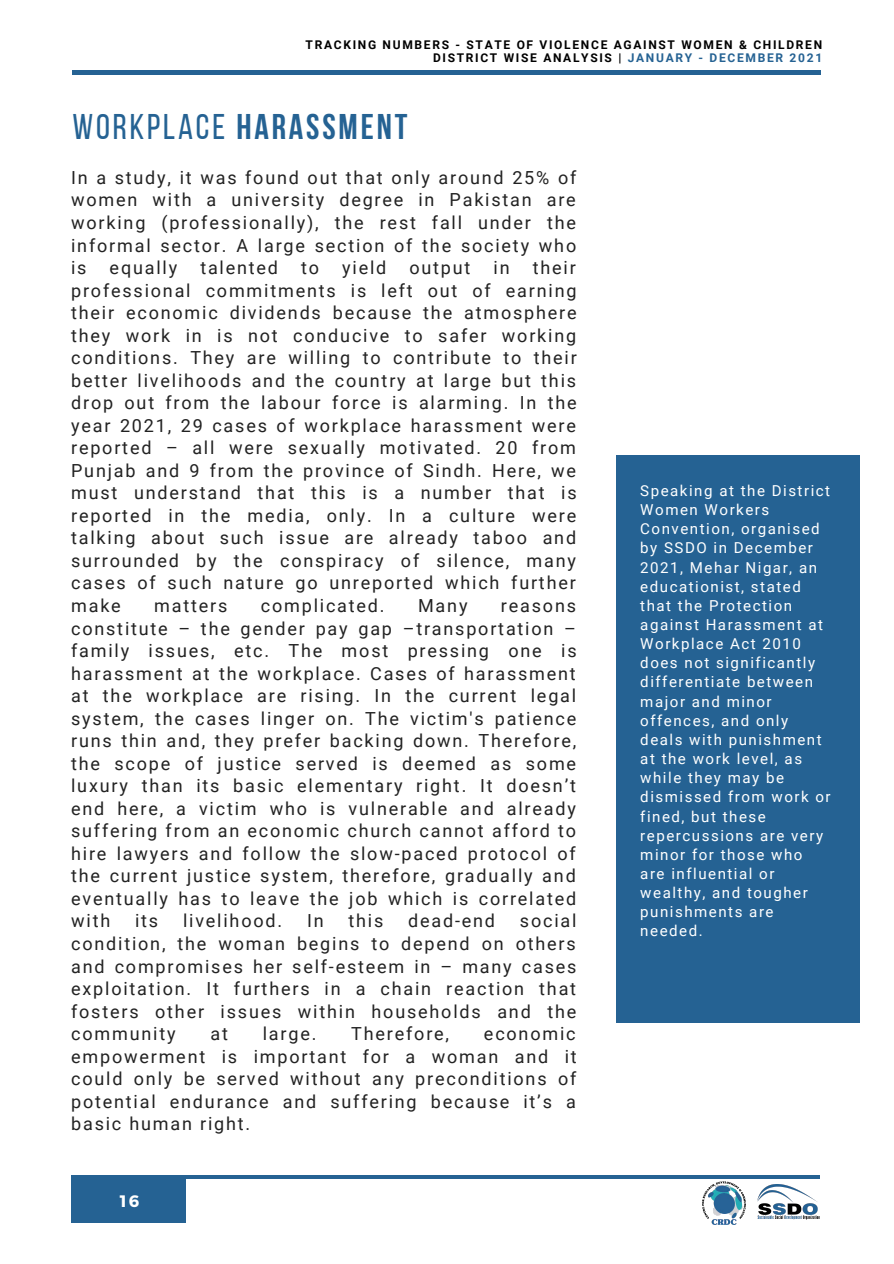
<style>
.page{position:relative;width:894px;height:1264px;background:#fff}
.page>*{position:absolute;margin:0;border:0;box-sizing:border-box;transform-origin:0 0}
.t1{font:700 35.55px "Bebas Neue";letter-spacing:.08em;color:#256293}
.t2{font:18px/22.5px "Roboto";letter-spacing:.1em;color:#222;text-align:justify}
.t3{font:700 16.5px "Montserrat";color:#fff}
.t4{font:15.15px/19.2px "Roboto";letter-spacing:.1em;color:#fff}
.t5{font:700 12px/13px "Roboto";letter-spacing:.14em;color:#000;text-align:right}
.s1{color:#256293}
.s2{font-weight:400}
</style>
<div class="page">
<hr style="left:72px;top:71px;width:748px;height:3px;background:#256293">
<div style="left:71px;top:1176px;width:115px;height:46px;background:#256293"></div>
<hr style="left:71px;top:1175px;width:748px;height:3px;background:#256293">
<img style="left:757px;top:1184px;width:62px;height:35px">
<img style="left:702px;top:1181px;width:43px;height:44px">
<div style="left:616px;top:455px;width:243px;height:567px;background:#256293"></div>
<p class="t5" style="left:305px;top:38px;width:518px">TRACKING NUMBERS - STATE OF VIOLENCE AGAINST WOMEN &amp; CHILDREN<br>DISTRICT WISE ANALYSIS | <span class="s1">JANUARY - DECEMBER 2021</span></p>
<h1 class="t1" style="left:72px;top:112px;width:336px"><span class="s2">WORKPLACE</span> HARASSMENT</h1>
<p class="t2" style="left:71px;top:166px;width:506px">In a study, it was found out that only around 25% of women with a university degree in Pakistan are working (professionally), the rest fall under the informal sector. A large section of the society who is</p>
<p class="t2" style="left:71px;top:257px;width:507px;text-indent:461px">their professional commitments is left out of earning their economic dividends because the atmosphere they work in is not conducive to safer working conditions. They are willing to contribute to their better livelihoods and the country at large but this drop out from the labour force is alarming. In the year 2021, 29 cases of workplace harassment were reported – all were sexually motivated. 20 from Punjab and 9 from the province of Sindh. Here, we must understand that this is a number that is reported in the media, only. In a culture were talking about such issue are already taboo and surrounded by the conspiracy of silence, many cases of such nature go unreported which further make</p>
<p class="t2" style="left:110px;top:257px;width:69px">equally</p>
<p class="t2" style="left:200px;top:257px;width:79px">talented</p>
<p class="t2" style="left:301px;top:257px;width:19px">to</p>
<p class="t2" style="left:342px;top:257px;width:46px">yield</p>
<p class="t2" style="left:409px;top:257px;width:63px">output</p>
<p class="t2" style="left:493px;top:257px;width:18px">in</p>
<p class="t2" style="left:154px;top:594px;width:75px">matters</p>
<p class="t2" style="left:261px;top:594px;width:125px">complicated.</p>
<p class="t2" style="left:418px;top:594px;width:51px">Many</p>
<p class="t2" style="left:71px;top:594px;width:507px;text-indent:429px">reasons constitute – the gender pay gap –transportation – family issues, etc. The most pressing one is harassment at the workplace. Cases of harassment at the workplace are rising. In the current legal system, the cases linger on. The victim's patience runs thin and, they prefer backing down. Therefore, the scope of justice served is deemed as some luxury than its basic elementary right. It doesn’t end here, a victim who is vulnerable and already suffering from an economic church cannot afford to hire lawyers and follow the slow-paced protocol of the current justice system, therefore, gradually and eventually has to leave the job which is correlated with</p>
<p class="t2" style="left:71px;top:910px;width:506px;text-indent:448px">social condition, the woman begins to depend on others and compromises her self-esteem in – many cases exploitation. It furthers in a chain reaction that fosters other issues within households and the community</p>
<p class="t2" style="left:135px;top:910px;width:25px">its</p>
<p class="t2" style="left:183px;top:910px;width:101px">livelihood.</p>
<p class="t2" style="left:307px;top:910px;width:18px">In</p>
<p class="t2" style="left:348px;top:910px;width:36px">this</p>
<p class="t2" style="left:408px;top:910px;width:88px">dead-end</p>
<p class="t2" style="left:210px;top:1022px;width:19px">at</p>
<p class="t2" style="left:263px;top:1022px;width:55px">large.</p>
<p class="t2" style="left:351px;top:1022px;width:99px">Therefore,</p>
<p class="t2" style="left:71px;top:1022px;width:507px;text-indent:412px">economic empowerment is important for a woman and it could only be served without any preconditions of potential endurance and suffering because it’s a basic human right.</p>
<p class="t3" style="left:120px;top:1190px;width:21px">16</p>
<p class="t4" style="left:640px;top:481px;width:192px">Speaking at the District<br>Women Workers<br>Convention, organised by SSDO in December<br>2021, Mehar Nigar, an educationist, stated that the Protection against Harassment at<br>Workplace Act 2010 does not significantly differentiate between major and minor offences, and only deals with punishment at the work level, as while they may be dismissed from work or fined, but these repercussions are very minor for those who<br>are influential or wealthy, and tougher punishments are needed.</p>
</div>
